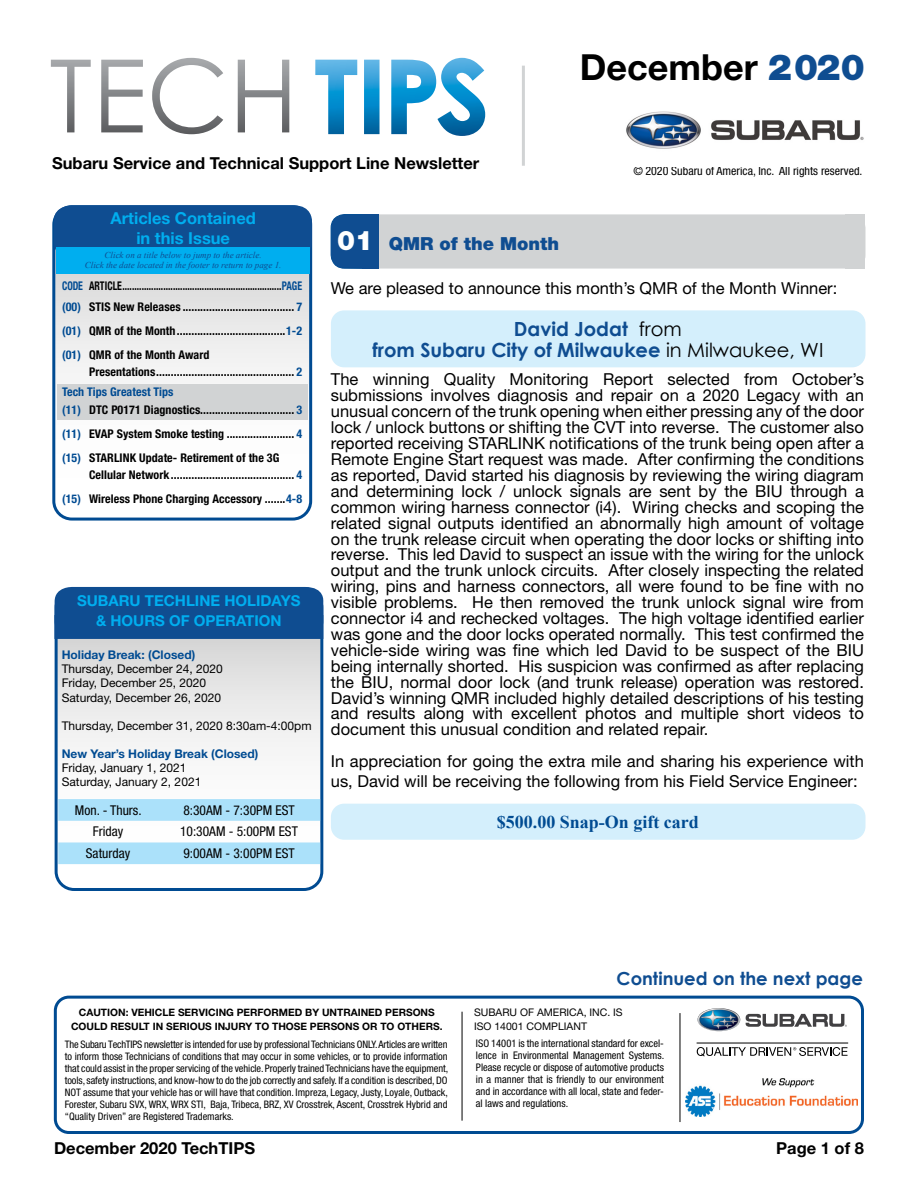
<style>
.page{position:relative;width:918px;height:1188px;background:#fff}
.page>*{position:absolute;margin:0;border:0;box-sizing:border-box;transform-origin:0 0}
.t1{font:700 36px "Helvetica Neue LT Std";color:#000}
.t2{font:700 19.5px/21px "Century Gothic";color:#0f4d91;text-align:center}
.t3{font:700 18px "Times New Roman";color:#004b92}
.t4{font:700 18px "Century Gothic";color:#0f4d91}
.t5{font:900 18px "Helvetica Neue LT Std";color:#0f4d91}
.t6{font:16.5px/15.9px "Helvetica Neue LT Std";color:#000;text-align:justify}
.t7{font:700 16.5px "Helvetica Neue LT Std";color:#000}
.t8{font:700 16.5px/19.8px "Helvetica Neue LT Std";color:#00aeef;text-align:center}
.t9{font:700 15px/19.5px "Helvetica Neue LT Std";color:#00aeef;text-align:center}
.t10{font:condensed 13.5px "Helvetica Neue LT Std";color:#000}
.t11{font:700 condensed 12px/24px "Helvetica Neue LT Std";letter-spacing:.005em;color:#000}
.t12{font:12px/14.4px "Helvetica Neue LT Std";color:#000}
.t13{font:700 condensed 12px/20.5px "Helvetica Neue LT Std";letter-spacing:.005em;color:#000;scale:.82 1}
.t14{font:700 12px "Helvetica Neue LT Std";color:#004b92}
.t15{font:condensed 12px "Helvetica Neue LT Std";color:#000}
.t16{font:condensed 10.5px/12px "Helvetica Neue LT Std";color:#000;text-align:justify}
.t17{font:10.5px/13.5px "Helvetica Neue LT Std";color:#000}
.t18{font:condensed 10.35px/12px "Helvetica Neue LT Std";color:#000;text-align:justify}
.t19{font:700 10.2px/13.5px "Helvetica Neue LT Std";color:#000;text-align:center}
.t20{font:italic 9px/10.8px "Times New Roman";color:#0f4d91;text-align:center}
.s1{font-weight:900;color:#0f4d91}
.s2{color:#004b92}
.s3{font-size:27px;color:#fff}
.s4{font-weight:400;color:#000}
</style>
<div class="page">
<svg style="left:51px;top:58px;width:238px;height:76px"></svg>
<svg style="left:315px;top:58px;width:170px;height:78px"></svg>
<hr style="left:522px;top:66px;width:3px;height:100px;background:#d1d3d4">
<img style="left:626px;top:111px;width:238px;height:38px">
<div style="left:331px;top:214px;width:534px;height:55px;background:#d1d3d4;border-radius:14px"></div>
<div style="left:846px;top:214px;width:19px;height:55px;background:#d1d3d4"></div>
<div style="left:331px;top:215px;width:47px;height:53px;background:#0f4d91;border-radius:14px"></div>
<div style="left:331px;top:214px;width:48px;height:55px;border:1px solid #004b92;border-radius:14px"></div>
<div style="left:362px;top:214px;width:17px;height:55px;background:#0f4d91"></div>
<div style="left:331px;top:310px;width:535px;height:57px;background:#d4effc;border-radius:13px"></div>
<div style="left:331px;top:804px;width:535px;height:36px;background:#d4effc;border-radius:13px"></div>
<svg style="left:56px;top:639px;width:266px;height:248px"></svg>
<div style="left:55px;top:588px;width:268px;height:303px;border:3px solid #004b92;border-radius:18px"></div>
<div style="left:54px;top:586px;width:270px;height:49px;background:#0f4d91"></div>
<div style="left:54px;top:615px;width:269px;height:24px;background:#0f4d91"></div>
<svg style="left:58px;top:799px;width:262px;height:65px"></svg>
<svg style="left:56px;top:274px;width:252px;height:243px"></svg>
<div style="left:52px;top:205px;width:260px;height:316px;border:3px solid #004b92;border-radius:18px"></div>
<div style="left:54px;top:205px;width:258px;height:53px;background:#0f4d91"></div>
<div style="left:56px;top:248px;width:254px;height:26px;background:#00aeef"></div>
<div style="left:58px;top:384px;width:250px;height:36px;background:#d1d3d4"></div>
<div style="left:54px;top:996px;width:810px;height:138px;border:3px solid #004b92;border-radius:14px"></div>
<img style="left:698px;top:1008px;width:42px;height:23px">
<svg style="left:746px;top:1014px;width:101px;height:13px"></svg>
<hr style="left:697px;top:1043px;width:151px;height:1px;background:#000">
<svg style="left:697px;top:1047px;width:151px;height:10px"></svg>
<hr style="left:680px;top:1013px;width:1px;height:109px;background:#000">
<hr style="left:462px;top:1012px;width:1px;height:109px;background:#000">
<img style="left:686px;top:1079px;width:171px;height:38px">
<p class="t7" style="left:52px;top:153px;width:429px">Subaru Service and Technical Support Line Newsletter</p>
<h1 class="t1" style="left:580px;top:45px;width:286px">December <span class="s1">2020</span></h1>
<p class="t15" style="left:634px;top:164px;width:230px">© 2020 Subaru of America, Inc. All rights reserved.</p>
<p class="t8" style="left:111px;top:208px;width:147px">Articles Contained in this Issue</p>
<p class="t20" style="left:85px;top:249px;width:198px">Click on a title below to jump to the article.<br>Click the date located in the footer to return to page 1.</p>
<p class="t13" style="left:62px;top:275px;width:294px"><span class="s2">CODE</span> ARTICLE..................................................................<span class="s2">PAGE (00)</span> STIS New Releases ...................................... <span class="s2">7</span></p>
<p class="t11" style="left:62px;top:318px;width:241px"><span class="s2">(01)</span> QMR of the Month.....................................<span class="s2">1-2 (01)</span> QMR of the Month Award</p>
<p class="t11" style="left:62px;top:361px;width:241px;line-height:20.5px;text-indent:27px">Presentations............................................... <span class="s2">2<br>Tech Tips Greatest Tips</span></p>
<p class="t11" style="left:62px;top:397px;width:241px;text-align:justify"><span class="s2">(11)</span> DTC P0171 Diagnostics................................ <span class="s2">3 (11)</span> EVAP System Smoke testing ....................... <span class="s2">4 (15)</span> STARLINK Update- Retirement of the 3G</p>
<p class="t11" style="left:62px;top:462px;width:241px;text-align:right">Cellular Network.......................................... <span class="s2">4<br>(15)</span> Wireless Phone Charging Accessory .......<span class="s2">4-8</span></p>
<p class="t9" style="left:77px;top:591px;width:225px">SUBARU TECHLINE HOLIDAYS &amp; HOURS OF OPERATION</p>
<p class="t14" style="left:62px;top:647px;width:135px">Holiday Break: (Closed)</p>
<p class="t12" style="left:62px;top:661px;width:163px">Thursday, December 24, 2020<br>Friday, December 25, 2020<br>Saturday, December 26, 2020</p>
<p class="t12" style="left:62px;top:718px;width:251px">Thursday, December 31, 2020 8:30am-4:00pm</p>
<p class="t14" style="left:62px;top:746px;width:198px">New Year’s Holiday Break (Closed)</p>
<p class="t12" style="left:62px;top:760px;width:141px">Friday, January 1, 2021<br>Saturday, January 2, 2021</p>
<p class="t10" style="left:75px;top:802px;width:68px">Mon. - Thurs.</p>
<p class="t10" style="left:183px;top:802px;width:113px">8:30AM - 7:30PM EST</p>
<p class="t10" style="left:93px;top:824px;width:32px">Friday</p>
<p class="t10" style="left:180px;top:824px;width:119px">10:30AM - 5:00PM EST</p>
<p class="t10" style="left:86px;top:845px;width:46px">Saturday</p>
<p class="t10" style="left:183px;top:845px;width:113px">9:00AM - 3:00PM EST</p>
<p class="t5" style="left:337px;top:233px;width:223px"><span class="s3">01</span> QMR of the Month</p>
<p class="t6" style="left:331px;top:279px;width:508px">We are pleased to announce this month’s QMR of the Month Winner:</p>
<p class="t2" style="left:372px;top:317px;width:452px">David Jodat <span class="s4">from<br></span>from Subaru City of Milwaukee <span class="s4">in Milwaukee, WI</span></p>
<p class="t6" style="left:331px;top:371px;width:535px">The winning Quality Monitoring Report selected from October’s submissions involves diagnosis and repair on a 2020 Legacy with an unusual concern of the trunk opening when either pressing any of the door lock / unlock buttons or shifting the CVT into reverse. The customer also reported receiving STARLINK notifications of the trunk being open after a Remote Engine Start request was made. After confirming the conditions as reported, David started his diagnosis by reviewing the wiring diagram and determining lock / unlock signals are sent by the BIU through a common wiring harness connector (i4). Wiring checks and scoping the related signal outputs identified an abnormally high amount of voltage on the trunk release circuit when operating the door locks or shifting into reverse. This led David to suspect an issue with the wiring for the unlock output and the trunk unlock circuits. After closely inspecting the related wiring, pins and harness connectors, all were found to be fine with no visible problems. He then removed the trunk unlock signal wire from connector i4 and rechecked voltages. The high voltage identified earlier was gone and the door locks operated normally. This test confirmed the vehicle-side wiring was fine which led David to be suspect of the BIU being internally shorted. His suspicion was confirmed as after replacing the BIU, normal door lock (and trunk release) operation was restored.<br>David’s winning QMR included highly detailed descriptions of his testing and results along with excellent photos and multiple short videos to document this unusual condition and related repair.</p>
<p class="t6" style="left:331px;top:751px;width:535px;line-height:19.8px">In appreciation for going the extra mile and sharing his experience with us, David will be receiving the following from his Field Service Engineer:</p>
<p class="t3" style="left:497px;top:809px;width:204px">$500.00 Snap-On gift card</p>
<p class="t4" style="left:617px;top:965px;width:248px">Continued on the next page</p>
<p class="t19" style="left:71px;top:1006px;width:373px">CAUTION: VEHICLE SERVICING PERFORMED BY UNTRAINED PERSONS<br>COULD RESULT IN SERIOUS INJURY TO THOSE PERSONS OR TO OTHERS.</p>
<p class="t17" style="left:474px;top:1005px;width:150px">SUBARU OF AMERICA, INC. IS<br>ISO 14001 COMPLIANT</p>
<p class="t18" style="left:65px;top:1038px;width:385px">The Subaru TechTIPS newsletter is intended for use by professional Technicians ONLY. Articles are written to inform those Technicians of conditions that may occur in some vehicles, or to provide information that could assist in the proper servicing of the vehicle. Properly trained Technicians have the equipment, tools, safety instructions, and know-how to do the job correctly and safely. If a condition is described, DO NOT assume that your vehicle has or will have that condition. Impreza, Legacy, Justy, Loyale, Outback, Forester, Subaru SVX, WRX, WRX STI, Baja, Tribeca, BRZ, XV Crosstrek, Ascent, Crosstrek Hybrid and “Quality Driven” are Registered Trademarks.</p>
<p class="t16" style="left:476px;top:1037px;width:190px">ISO 14001 is the international standard for excel&shy;lence in Environmental Management Systems.<br>Please recycle or dispose of automotive products in a manner that is friendly to our environment and in accordance with all local, state and feder&shy;al laws and regulations.</p>
<p class="t7" style="left:54px;top:1138px;width:203px">December 2020 TechTIPS</p>
<p class="t7" style="left:776px;top:1138px;width:89px">Page 1 of 8</p>
</div>
